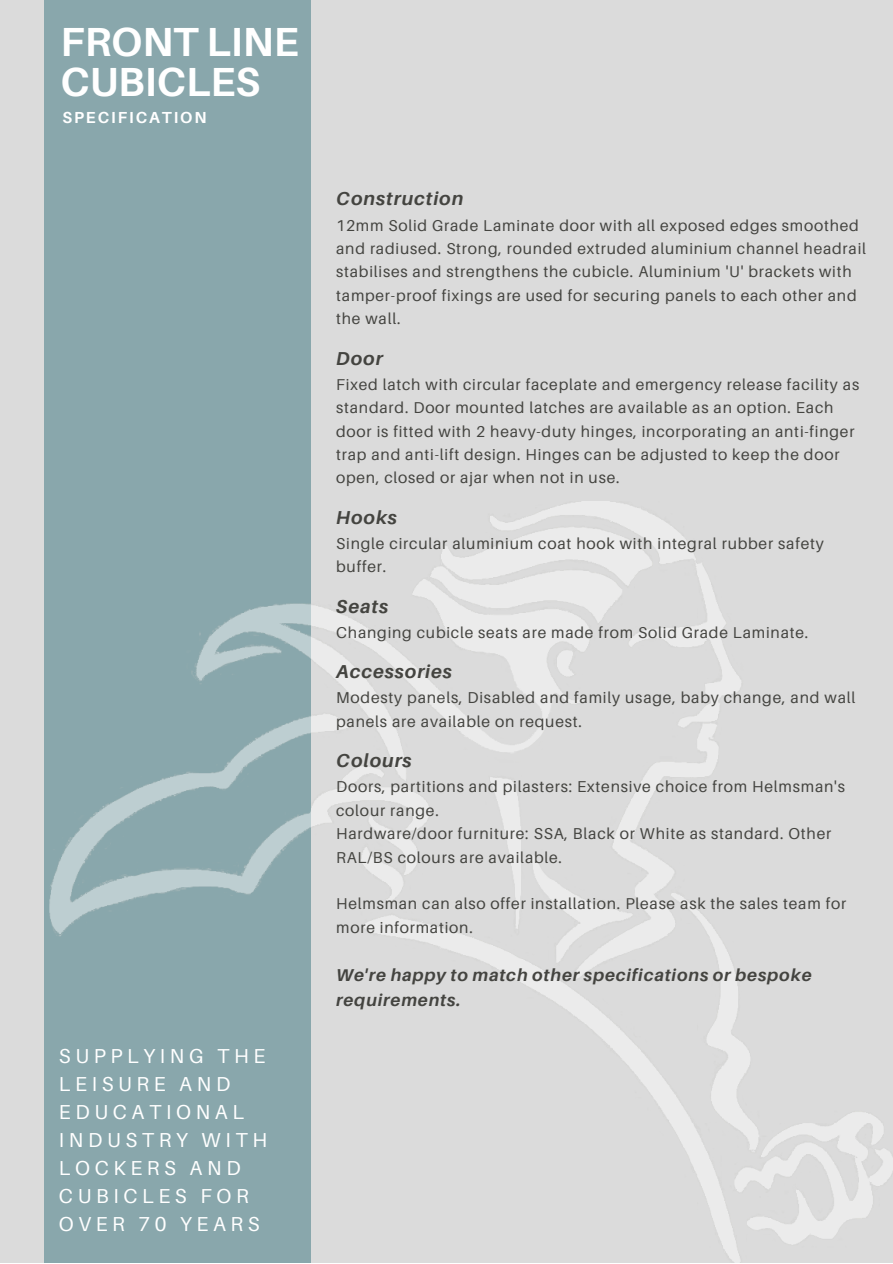
<style>
.page{position:relative;width:893px;height:1264px;background:#fff}
.page>*{position:absolute;margin:0;border:0;box-sizing:border-box;transform-origin:0 0}
.t1{font:700 40.65px/40.5px "Aileron";color:#fff}
.t2{font:20.25px/28px "Aileron";letter-spacing:.23em;color:#fff}
.t3{font:italic 700 18.75px "Aileron";letter-spacing:.05em;color:#444440}
.t4{font:italic 700 17.25px/25px "Aileron";letter-spacing:.05em;color:#444440}
.t5{font:700 16.05px "Aileron";letter-spacing:.12em;color:#fff}
.t6{font:15.75px/23.4px "Aileron";letter-spacing:.05em;color:#444440}
</style>
<div class="page">
<div style="left:0;top:0;width:892px;height:1262px;background:#dbdbdb"></div>
<div style="left:44px;top:0;width:267px;height:1262px;background:#89a7ac"></div>
<img style="left:49px;top:501px;width:843px;height:761px">
<p class="t1" style="left:61px;top:21px;width:239px">FRONT LINE<br>CUBICLES</p>
<p class="t5" style="left:62px;top:107px;width:146px">SPECIFICATION</p>
<p class="t2" style="left:59px;top:1041px;width:208px">SUPPLYING THE<br>LEISURE AND<br>EDUCATIONAL</p>
<p class="t2" style="left:59px;top:1125px;width:210px">INDUSTRY WITH</p>
<p class="t2" style="left:59px;top:1153px;width:202px">LOCKERS AND<br>CUBICLES FOR<br>OVER 70 YEARS</p>
<p class="t3" style="left:336px;top:187px;width:129px">Construction</p>
<p class="t6" style="left:336px;top:213px;width:531px">12mm Solid Grade Laminate door with all exposed edges smoothed and radiused. Strong, rounded extruded aluminium channel headrail stabilises and strengthens the cubicle. Aluminium 'U' brackets with tamper-proof fixings are used for securing panels to each other and the wall.</p>
<p class="t3" style="left:336px;top:346px;width:48px">Door</p>
<p class="t6" style="left:336px;top:372px;width:524px">Fixed latch with circular faceplate and emergency release facility as standard. Door mounted latches are available as an option. Each door is fitted with 2 heavy-duty hinges, incorporating an anti-finger trap and anti-lift design. Hinges can be adjusted to keep the door open, closed or ajar when not in use.</p>
<p class="t3" style="left:336px;top:505px;width:62px">Hooks</p>
<p class="t6" style="left:336px;top:531px;width:489px">Single circular aluminium coat hook with integral rubber safety buffer.</p>
<p class="t3" style="left:336px;top:594px;width:53px">Seats</p>
<p class="t6" style="left:336px;top:620px;width:473px">Changing cubicle seats are made from Solid Grade Laminate.</p>
<p class="t3" style="left:336px;top:660px;width:117px">Accessories</p>
<p class="t6" style="left:336px;top:685px;width:520px">Modesty panels, Disabled and family usage, baby change, and wall panels are available on request.</p>
<p class="t3" style="left:336px;top:749px;width:77px">Colours</p>
<p class="t6" style="left:336px;top:774px;width:510px">Doors, partitions and pilasters: Extensive choice from Helmsman's colour range.</p>
<p class="t6" style="left:336px;top:821px;width:496px">Hardware/door furniture: SSA, Black or White as standard. Other<br>RAL/BS colours are available.</p>
<p class="t6" style="left:336px;top:891px;width:511px">Helmsman can also offer installation. Please ask the sales team for more information.</p>
<p class="t4" style="left:336px;top:962px;width:477px">We're happy to match other specifications or bespoke requirements.</p>
</div>
